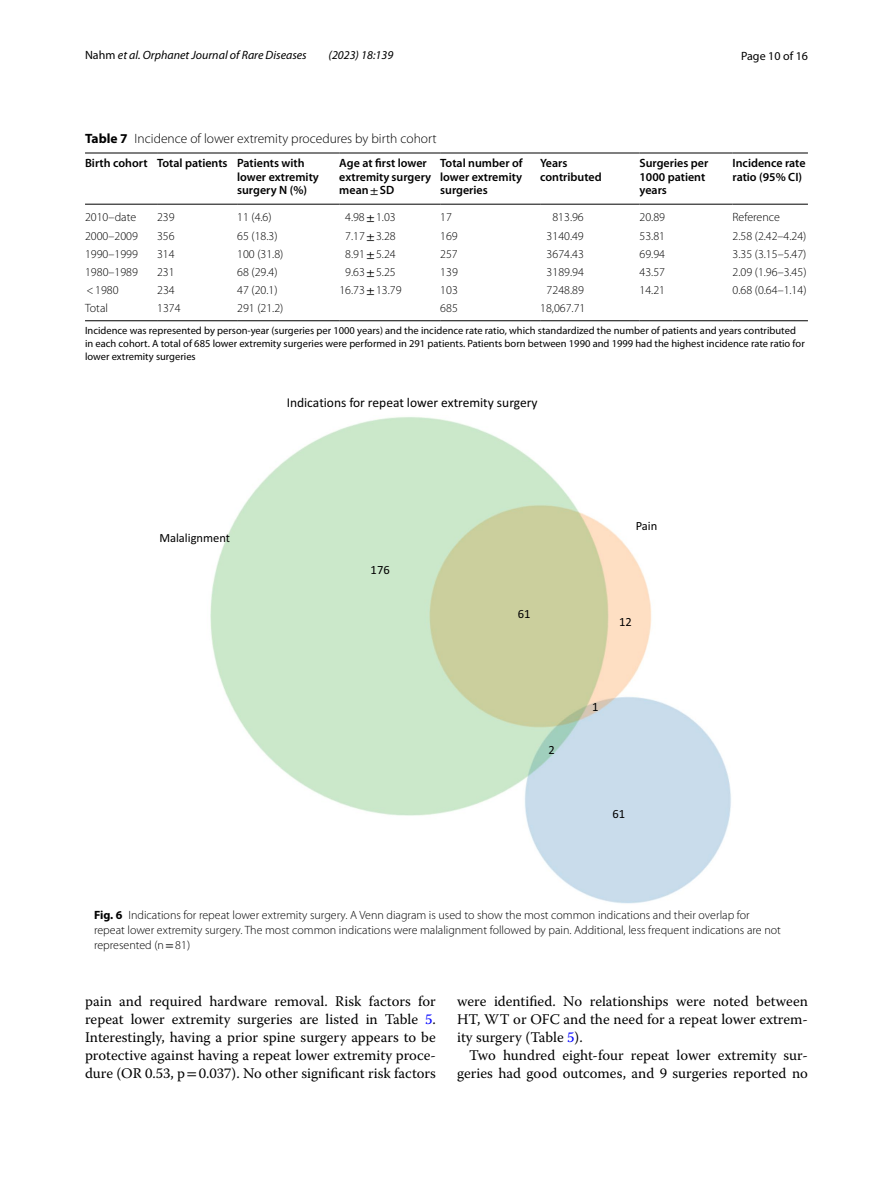
<style>
.page{position:relative;width:893px;height:1187px;background:#fff}
.page>*{position:absolute;margin:0;border:0;box-sizing:border-box;transform-origin:0 0}
.t1{font:14.7px/18px "Warnock Pro";color:#000;text-align:justify}
.t2{font:300 13.5px "Myriad Pro";color:#000}
.t3{font:13.5px "Calibri 4";color:#000}
.t4{font:12.6px "Calibri 4";color:#000}
.t5{font:300 12px/15px "Myriad Pro";color:#000}
.t6{font:600 12px/13.5px "Myriad Pro";color:#000}
.t7{font:italic 12px "Myriad Pro";color:#000}
.t8{font:12px "Myriad Pro";color:#000}
.t9{font:10.5px/12.8px "Myriad Pro";color:#000}
.s1{font-style:normal}
.s2{font-weight:700}
.s3{font-family:"STIX";font-weight:400}
.s4{color:#00f}
.s5{font-family:"STIX"}
</style>
<div class="page">
<hr style="left:85px;top:153px;width:72px;height:1px;background:#000">
<hr style="left:85px;top:204px;width:72px;height:1px;background:#000">
<hr style="left:157px;top:153px;width:80px;height:1px;background:#000">
<hr style="left:157px;top:204px;width:80px;height:1px;background:#000">
<hr style="left:237px;top:153px;width:102px;height:1px;background:#000">
<hr style="left:237px;top:204px;width:102px;height:1px;background:#000">
<hr style="left:339px;top:153px;width:101px;height:1px;background:#000">
<hr style="left:339px;top:204px;width:101px;height:1px;background:#000">
<hr style="left:440px;top:153px;width:100px;height:1px;background:#000">
<hr style="left:440px;top:204px;width:100px;height:1px;background:#000">
<hr style="left:540px;top:153px;width:99px;height:1px;background:#000">
<hr style="left:540px;top:204px;width:99px;height:1px;background:#000">
<hr style="left:639px;top:153px;width:93px;height:1px;background:#000">
<hr style="left:639px;top:204px;width:93px;height:1px;background:#000">
<hr style="left:732px;top:153px;width:76px;height:1px;background:#000">
<hr style="left:732px;top:204px;width:76px;height:1px;background:#000">
<hr style="left:85px;top:320px;width:72px;height:1px;background:#000">
<hr style="left:157px;top:320px;width:80px;height:1px;background:#000">
<hr style="left:237px;top:320px;width:102px;height:1px;background:#000">
<hr style="left:339px;top:320px;width:101px;height:1px;background:#000">
<hr style="left:440px;top:320px;width:100px;height:1px;background:#000">
<hr style="left:540px;top:320px;width:99px;height:1px;background:#000">
<hr style="left:639px;top:320px;width:93px;height:1px;background:#000">
<hr style="left:732px;top:320px;width:76px;height:1px;background:#000">
<img style="left:210px;top:417px;width:521px;height:487px">
<p class="t7" style="left:85px;top:48px;width:223px"><span class="s1">Nahm</span> et al. Orphanet Journal of Rare Diseases</p>
<p class="t7" style="left:329px;top:48px;width:66px">(2023) 18:139</p>
<p class="t8" style="left:741px;top:48px;width:68px">Page 10 of 16</p>
<p class="t2" style="left:85px;top:131px;width:353px"><span class="s2">Table 7</span> Incidence of lower extremity procedures by birth cohort</p>
<p class="t6" style="left:237px;top:156px;width:83px;text-indent:-152px">Birth cohort Total patients Patients with lower extremity surgery N (%)</p>
<p class="t6" style="left:339px;top:156px;width:93px">Age at first lower extremity surgery mean<span class="s3">±</span>SD</p>
<p class="t6" style="left:440px;top:156px;width:84px;text-align:justify">Total number of lower extremity surgeries</p>
<p class="t6" style="left:540px;top:156px;width:63px">Years contributed</p>
<p class="t6" style="left:639px;top:156px;width:70px">Surgeries per<br>1000 patient years</p>
<p class="t6" style="left:732px;top:156px;width:75px">Incidence rate ratio (95% CI)</p>
<p class="t5" style="left:85px;top:210px;width:53px">2010–date</p>
<p class="t5" style="left:157px;top:210px;width:19px">239</p>
<p class="t5" style="left:237px;top:210px;width:36px">11 (4.6)</p>
<p class="t5" style="left:345px;top:210px;width:52px">4.98<span class="s3">±</span>1.03</p>
<p class="t5" style="left:440px;top:210px;width:13px">17</p>
<p class="t5" style="left:552px;top:210px;width:33px">813.96</p>
<p class="t5" style="left:639px;top:210px;width:27px">20.89</p>
<p class="t5" style="left:732px;top:210px;width:49px">Reference</p>
<p class="t5" style="left:85px;top:228px;width:54px">2000–2009</p>
<p class="t5" style="left:157px;top:228px;width:19px">356</p>
<p class="t5" style="left:237px;top:228px;width:42px">65 (18.3)</p>
<p class="t5" style="left:345px;top:228px;width:52px">7.17<span class="s3">±</span>3.28</p>
<p class="t5" style="left:440px;top:228px;width:19px">169</p>
<p class="t5" style="left:547px;top:228px;width:39px">3140.49</p>
<p class="t5" style="left:640px;top:228px;width:27px">53.81</p>
<p class="t5" style="left:732px;top:228px;width:75px">2.58 (2.42–4.24)</p>
<p class="t5" style="left:85px;top:246px;width:54px">1990–1999</p>
<p class="t5" style="left:157px;top:246px;width:19px">314</p>
<p class="t5" style="left:237px;top:246px;width:48px">100 (31.8)</p>
<p class="t5" style="left:345px;top:246px;width:52px">8.91<span class="s3">±</span>5.24</p>
<p class="t5" style="left:440px;top:246px;width:19px">257</p>
<p class="t5" style="left:547px;top:246px;width:39px">3674.43</p>
<p class="t5" style="left:640px;top:246px;width:27px">69.94</p>
<p class="t5" style="left:732px;top:246px;width:75px">3.35 (3.15–5.47)</p>
<p class="t5" style="left:85px;top:264px;width:54px">1980–1989</p>
<p class="t5" style="left:157px;top:264px;width:19px">231</p>
<p class="t5" style="left:237px;top:264px;width:42px">68 (29.4)</p>
<p class="t5" style="left:345px;top:264px;width:52px">9.63<span class="s3">±</span>5.25</p>
<p class="t5" style="left:440px;top:264px;width:19px">139</p>
<p class="t5" style="left:547px;top:264px;width:39px">3189.94</p>
<p class="t5" style="left:640px;top:264px;width:27px">43.57</p>
<p class="t5" style="left:732px;top:264px;width:75px">2.09 (1.96–3.45)</p>
<p class="t5" style="left:87px;top:282px;width:34px">&lt;1980</p>
<p class="t5" style="left:157px;top:282px;width:19px">234</p>
<p class="t5" style="left:237px;top:282px;width:42px">47 (20.1)</p>
<p class="t5" style="left:339px;top:282px;width:64px">16.73<span class="s3">±</span>13.79</p>
<p class="t5" style="left:440px;top:282px;width:19px">103</p>
<p class="t5" style="left:547px;top:282px;width:39px">7248.89</p>
<p class="t5" style="left:640px;top:282px;width:27px">14.21</p>
<p class="t5" style="left:732px;top:282px;width:75px">0.68 (0.64–1.14)</p>
<p class="t5" style="left:85px;top:301px;width:24px">Total</p>
<p class="t5" style="left:157px;top:301px;width:25px">1374</p>
<p class="t5" style="left:237px;top:301px;width:48px">291 (21.2)</p>
<p class="t5" style="left:440px;top:301px;width:19px">685</p>
<p class="t5" style="left:540px;top:301px;width:47px">18,067.71</p>
<p class="t9" style="left:85px;top:324px;width:721px">Incidence was represented by person-year (surgeries per 1000 years) and the incidence rate ratio, which standardized the number of patients and years contributed in each cohort. A total of 685 lower extremity surgeries were performed in 291 patients. Patients born between 1990 and 1999 had the highest incidence rate ratio for lower extremity surgeries</p>
<p class="t4" style="left:159px;top:529px;width:72px">Malalignment</p>
<p class="t3" style="left:287px;top:394px;width:252px">Indications for repeat lower extremity surgery</p>
<p class="t4" style="left:371px;top:562px;width:21px">176</p>
<p class="t4" style="left:518px;top:605px;width:14px">61</p>
<p class="t4" style="left:549px;top:741px;width:8px">2</p>
<p class="t4" style="left:636px;top:517px;width:23px">Pain</p>
<p class="t4" style="left:619px;top:613px;width:14px">12</p>
<p class="t4" style="left:592px;top:698px;width:8px">1</p>
<p class="t4" style="left:613px;top:805px;width:14px">61</p>
<p class="t5" style="left:94px;top:907px;width:688px"><span class="s2">Fig. 6</span> Indications for repeat lower extremity surgery. A Venn diagram is used to show the most common indications and their overlap for repeat lower extremity surgery. The most common indications were malalignment followed by pain. Additional, less frequent indications are not represented (n<span class="s3">=</span>81)</p>
<p class="t1" style="left:85px;top:991px;width:352px">pain and required hardware removal. Risk factors for repeat lower extremity surgeries are listed in Table <span class="s4">5</span>.<br>Interestingly, having a prior spine surgery appears to be protective against having a repeat lower extremity proce&shy;dure (OR 0.53, p<span class="s5">=</span>0.037). No other significant risk factors</p>
<p class="t1" style="left:457px;top:991px;width:352px">were identified. No relationships were noted between HT, WT or OFC and the need for a repeat lower extrem&shy;ity surgery (Table <span class="s4">5</span>).</p>
<p class="t1" style="left:457px;top:1045px;width:352px;text-align:right">Two hundred eight-four repeat lower extremity sur&shy;geries had good outcomes, and 9 surgeries reported no</p>
</div>
